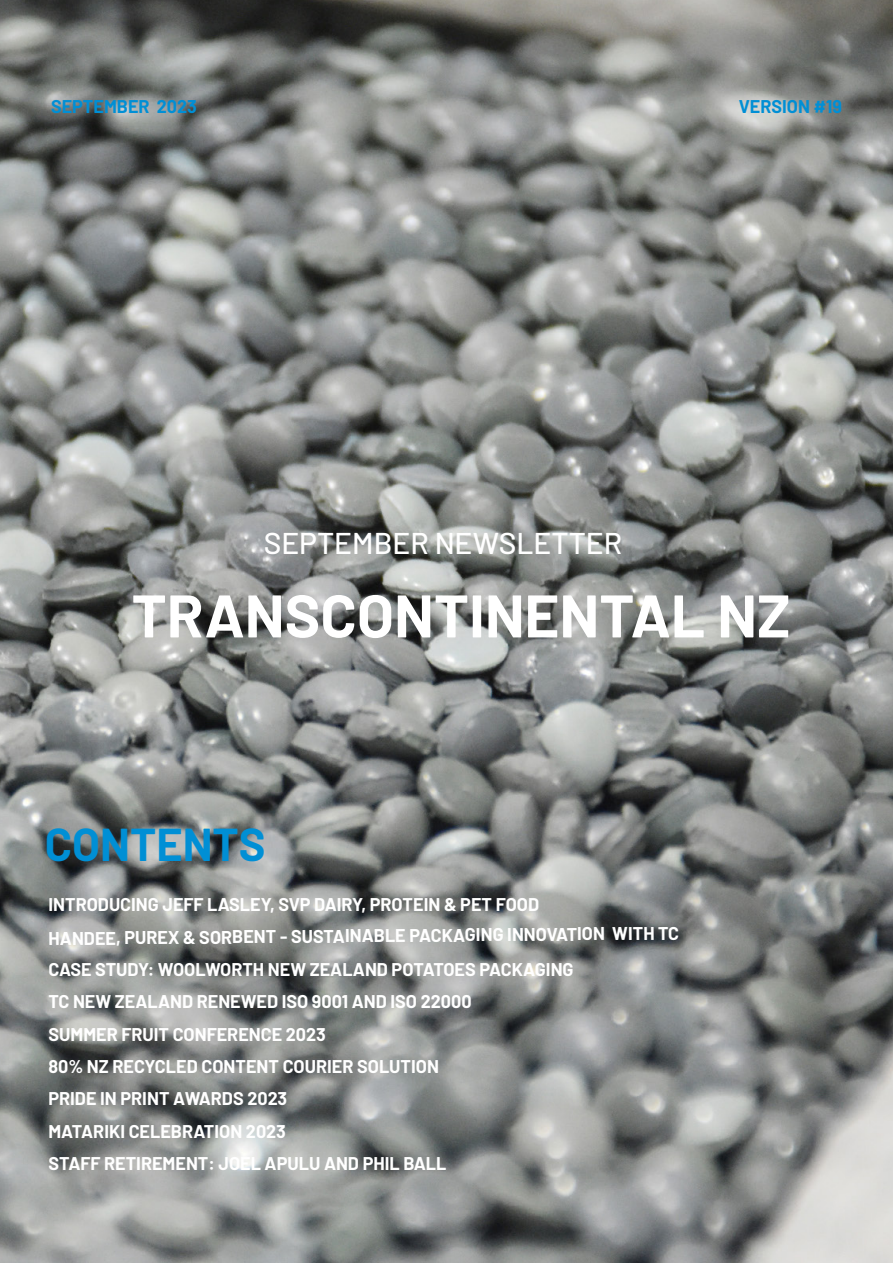
<style>
.page{position:relative;width:893px;height:1263px;background:#fff}
.page>*{position:absolute;margin:0;border:0;box-sizing:border-box;transform-origin:0 0}
.t1{font:700 60px "Barlow";color:#fff}
.t2{font:700 45px "Barlow";color:#008fd5}
.t3{font:500 30px "Barlow";color:#fff}
.t4{font:700 18px "Barlow";color:#fff}
.t5{font:700 18px "Barlow";color:#008fd5}
</style>
<div class="page">
<img style="left:0;top:0;width:893px;height:1263px">
<p class="t5" style="left:51px;top:94px;width:147px">SEPTEMBER 2023</p>
<p class="t5" style="left:739px;top:94px;width:105px">VERSION #19</p>
<p class="t3" style="left:264px;top:521px;width:360px">SEPTEMBER NEWSLETTER</p>
<p class="t1" style="left:132px;top:571px;width:660px">TRANSCONTINENTAL NZ</p>
<p class="t2" style="left:45px;top:811px;width:222px">CONTENTS</p>
<p class="t4" style="left:48px;top:891px;width:492px">INTRODUCING JEFF LASLEY, SVP DAIRY, PROTEIN &amp; PET FOOD</p>
<p class="t4" style="left:49px;top:922px;width:632px">HANDEE, PUREX &amp; SORBENT - SUSTAINABLE PACKAGING INNOVATION WITH TC</p>
<p class="t4" style="left:48px;top:956px;width:527px">CASE STUDY: WOOLWORTH NEW ZEALAND POTATOES PACKAGING</p>
<p class="t4" style="left:48px;top:988px;width:425px">TC NEW ZEALAND RENEWED ISO 9001 AND ISO 22000</p>
<p class="t4" style="left:48px;top:1021px;width:279px">SUMMER FRUIT CONFERENCE 2023</p>
<p class="t4" style="left:48px;top:1053px;width:392px">80% NZ RECYCLED CONTENT COURIER SOLUTION</p>
<p class="t4" style="left:48px;top:1085px;width:240px">PRIDE IN PRINT AWARDS 2023</p>
<p class="t4" style="left:48px;top:1118px;width:239px">MATARIKI CELEBRATION 2023</p>
<p class="t4" style="left:48px;top:1150px;width:400px">STAFF RETIREMENT: JOEL APULU AND PHIL BALL</p>
</div>
